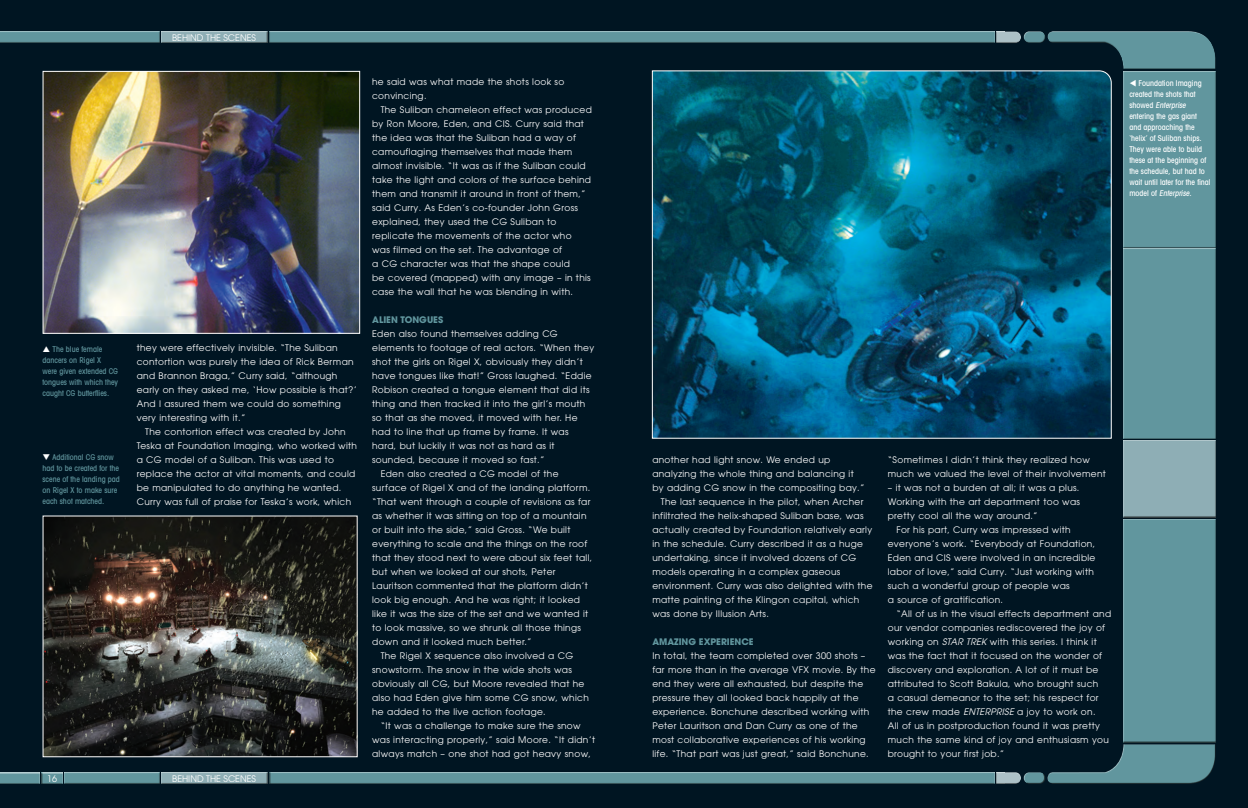
<style>
.page{position:relative;width:1248px;height:808px;background:#fff}
.page>*{position:absolute;margin:0;border:0;box-sizing:border-box;transform-origin:0 0}
.t1{font:9px/14px "Avant Garde";letter-spacing:.035em;color:#fff}
.t2{font:9px "Avant Garde";color:#fff}
.t3{font:700 9px "Avant Garde";color:#61969e}
.t4{font:500 condensed 8px/11px "Avant Garde LT";color:#fff}
.t5{font:500 condensed 8px/11px "Avant Garde LT";color:#61969e}
.s1{color:#fff}
.s2{font-family:"Avant Garde LT";font-style:italic}
.s3{font-style:italic}
</style>
<div class="page">
<div style="left:0;top:0;width:1247px;height:808px;background:#001522"></div>
<div style="left:160px;top:31px;width:108px;height:12px;background:#8eaeb5"></div>
<div style="left:160px;top:772px;width:108px;height:12px;background:#8eaeb5"></div>
<div style="left:0;top:31px;width:160px;height:12px;background:#61969e"></div>
<div style="left:63px;top:772px;width:97px;height:12px;background:#61969e"></div>
<div style="left:40px;top:772px;width:23px;height:12px;background:#231f20;opacity:.75"></div>
<div style="left:0;top:772px;width:40px;height:12px;background:#231f20;opacity:.75"></div>
<div style="left:995px;top:31px;width:26px;height:12px;background:#231f20;opacity:.75"></div>
<div style="left:1023px;top:30px;width:23px;height:10px;background:#fff;opacity:.75"></div>
<div style="left:1023px;top:33px;width:23px;height:10px;background:#231f20;opacity:.75"></div>
<div style="left:1023px;top:772px;width:20px;height:12px;background:#fff;opacity:.75"></div>
<div style="left:1024px;top:772px;width:22px;height:13px;background:#231f20;opacity:.75"></div>
<div style="left:268px;top:31px;width:727px;height:12px;background:#61969e"></div>
<div style="left:1121px;top:440px;width:95px;height:78px;background:#8eaeb5"></div>
<div style="left:1121px;top:248px;width:95px;height:192px;background:#61969e"></div>
<div style="left:1121px;top:518px;width:95px;height:226px;background:#61969e"></div>
<div style="left:1121px;top:71px;width:95px;height:179px;background:#61969e"></div>
<div style="left:995px;top:772px;width:26px;height:12px;background:#231f20;opacity:.75"></div>
<div style="left:269px;top:772px;width:726px;height:12px;background:#61969e"></div>
<div style="left:1048px;top:743px;width:167px;height:41px;background:#231f20;opacity:.75"></div>
<div style="left:1046px;top:31px;width:167px;height:39px;background:#fff;opacity:.75"></div>
<div style="left:1046px;top:39px;width:170px;height:31px;background:#231f20;opacity:.75"></div>
<svg style="left:651px;top:70px;width:461px;height:369px;background:#045672"></svg>
<img style="left:45px;top:517px;width:310px;height:238px">
<img style="left:45px;top:73px;width:313px;height:259px">
<div style="left:43px;top:71px;width:317px;height:263px;border:1px solid #fff"></div>
<p class="t2" style="left:172px;top:32px;width:85px">BEHIND THE SCENES</p>
<p class="t1" style="left:372px;top:75px;width:194px">he said was what made the shots look so convincing.</p>
<p class="t1" style="left:372px;top:103px;width:221px;text-indent:9px">The Suliban chameleon effect was produced by Ron Moore, Eden, and CIS. Curry said that the idea was that the Suliban had a way of camouflaging themselves that made them almost invisible. “It was as if the Suliban could take the light and colors of the surface behind them and transmit it around in front of them,” said Curry. As Eden’s co-founder John Gross explained, they used the CG Suliban to replicate the movements of the actor who<br>was filmed on the set. The advantage of<br>a CG character was that the shape could<br>be covered (mapped) with any image – in this case the wall that he was blending in with.</p>
<p class="t3" style="left:372px;top:314px;width:72px">ALIEN TONGUES</p>
<p class="t1" style="left:372px;top:327px;width:187px">Eden also found themselves adding CG</p>
<p class="t1" style="left:372px;top:341px;width:223px">elements to footage of real actors. “When they</p>
<p class="t1" style="left:372px;top:355px;width:212px">shot the girls on Rigel X, obviously they didn’t</p>
<p class="t1" style="left:372px;top:369px;width:221px">have tongues like that!” Gross laughed. “Eddie</p>
<p class="t1" style="left:372px;top:383px;width:219px">Robison created a tongue element that did its</p>
<p class="t1" style="left:372px;top:397px;width:215px">thing and then tracked it into the girl’s mouth</p>
<p class="t1" style="left:372px;top:411px;width:207px">so that as she moved, it moved with her. He</p>
<p class="t1" style="left:372px;top:425px;width:198px">had to line that up frame by frame. It was</p>
<p class="t1" style="left:372px;top:439px;width:184px">hard, but luckily it was not as hard as it</p>
<p class="t1" style="left:372px;top:453px;width:174px">sounded, because it moved so fast.”</p>
<p class="t1" style="left:380px;top:467px;width:179px">Eden also created a CG model of the</p>
<p class="t1" style="left:372px;top:481px;width:219px">surface of Rigel X and of the landing platform.</p>
<p class="t1" style="left:372px;top:495px;width:220px">“That went through a couple of revisions as far</p>
<p class="t1" style="left:372px;top:509px;width:216px">as whether it was sitting on top of a mountain</p>
<p class="t1" style="left:372px;top:523px;width:200px">or built into the side,” said Gross. “We built</p>
<p class="t1" style="left:372px;top:537px;width:216px">everything to scale and the things on the roof</p>
<p class="t1" style="left:372px;top:551px;width:221px">that they stood next to were about six feet tall,</p>
<p class="t1" style="left:372px;top:565px;width:185px">but when we looked at our shots, Peter</p>
<p class="t1" style="left:372px;top:579px;width:217px">Lauritson commented that the platform didn’t</p>
<p class="t1" style="left:372px;top:593px;width:209px">look big enough. And he was right; it looked</p>
<p class="t1" style="left:372px;top:607px;width:217px">like it was the size of the set and we wanted it</p>
<p class="t1" style="left:372px;top:621px;width:210px">to look massive, so we shrunk all those things</p>
<p class="t1" style="left:372px;top:635px;width:161px">down and it looked much better.”</p>
<p class="t1" style="left:380px;top:649px;width:194px">The Rigel X sequence also involved a CG</p>
<p class="t1" style="left:372px;top:663px;width:201px">snowstorm. The snow in the wide shots was</p>
<p class="t1" style="left:372px;top:677px;width:214px">obviously all CG, but Moore revealed that he</p>
<p class="t1" style="left:372px;top:691px;width:218px">also had Eden give him some CG snow, which</p>
<p class="t1" style="left:372px;top:705px;width:175px">he added to the live action footage.</p>
<p class="t1" style="left:380px;top:719px;width:201px">“It was a challenge to make sure the snow</p>
<p class="t1" style="left:372px;top:733px;width:224px">was interacting properly,” said Moore. “It didn’t</p>
<p class="t1" style="left:372px;top:747px;width:220px">always match – one shot had got heavy snow,</p>
<p class="t1" style="left:137px;top:341px;width:222px">they were effectively invisible. “The Suliban contortion was purely the idea of Rick Berman and Brannon Braga,” Curry said, “although early on they asked me, ‘How possible is that?’ And I assured them we could do something very interesting with it.”</p>
<p class="t1" style="left:137px;top:425px;width:222px;text-indent:9px">The contortion effect was created by John Teska at Foundation Imaging, who worked with a CG model of a Suliban. This was used to replace the actor at vital moments, and could be manipulated to do anything he wanted.<br>Curry was full of praise for Teska’s work, which</p>
<p class="t5" style="left:43px;top:344px;width:77px;text-indent:10px">The blue female dancers on Rigel X<br>were given extended CG tongues with which they caught CG butterflies.</p>
<p class="t5" style="left:43px;top:452px;width:79px"><span class="s1">❑</span> Additional CG snow had to be created for the scene of the landing pad on Rigel X to make sure each shot matched.</p>
<p class="t1" style="left:652px;top:453px;width:179px">another had light snow. We ended up</p>
<p class="t1" style="left:652px;top:467px;width:203px">analyzing the whole thing and balancing it</p>
<p class="t1" style="left:652px;top:481px;width:213px">by adding CG snow in the compositing bay.”</p>
<p class="t1" style="left:660px;top:495px;width:204px">The last sequence in the pilot, when Archer</p>
<p class="t1" style="left:652px;top:509px;width:213px">infiltrated the helix-shaped Suliban base, was</p>
<p class="t1" style="left:652px;top:523px;width:221px">actually created by Foundation relatively early</p>
<p class="t1" style="left:652px;top:537px;width:212px">in the schedule. Curry described it as a huge</p>
<p class="t1" style="left:652px;top:551px;width:205px">undertaking, since it involved dozens of CG</p>
<p class="t1" style="left:652px;top:565px;width:189px">models operating in a complex gaseous</p>
<p class="t1" style="left:652px;top:579px;width:222px">environment. Curry was also delighted with the</p>
<p class="t1" style="left:652px;top:593px;width:208px">matte painting of the Klingon capital, which</p>
<p class="t1" style="left:652px;top:607px;width:118px">was done by Illusion Arts.</p>
<p class="t3" style="left:652px;top:636px;width:103px">AMAZING EXPERIENCE</p>
<p class="t1" style="left:652px;top:649px;width:225px">In total, the team completed over 300 shots – far more than in the average VFX movie. By the end they were all exhausted, but despite the pressure they all looked back happily at the experience. Bonchune described working with Peter Lauritson and Dan Curry as one of the most collaborative experiences of his working life. “That part was just great,” said Bonchune.</p>
<p class="t1" style="left:47px;top:771px;width:11px">16</p>
<p class="t2" style="left:172px;top:773px;width:85px">BEHIND THE SCENES</p>
<p class="t1" style="left:887px;top:453px;width:219px">“Sometimes I didn’t think they realized how much we valued the level of their involvement</p>
<p class="t1" style="left:887px;top:481px;width:194px;text-align:justify">– it was not a burden at all; it was a plus.<br>Working with the art department too was pretty cool all the way around.”</p>
<p class="t1" style="left:887px;top:523px;width:209px;text-indent:9px">For his part, Curry was impressed with everyone’s work. “Everybody at Foundation, Eden and CIS were involved in an incredible labor of love,” said Curry. “Just working with such a wonderful group of people was<br>a source of gratification.</p>
<p class="t1" style="left:887px;top:607px;width:225px;text-indent:9px">“All of us in the visual effects department and our vendor companies rediscovered the joy of working on <span class="s2">STAR TREK</span> with this series. I think it was the fact that it focused on the wonder of discovery and exploration. A lot of it must be attributed to Scott Bakula, who brought such<br>a casual demeanor to the set; his respect for the crew made <span class="s2">ENTERPRISE</span> a joy to work on.<br>All of us in postproduction found it was pretty much the same kind of joy and enthusiasm you brought to your first job.”</p>
<p class="t4" style="left:1129px;top:78px;width:83px">▼ Foundation Imaging created the shots that<br>s h o w e d <span class="s3">Enterprise </span>entering the gas giant and approaching the ‘helix’ of Suliban ships.<br>They were able to build these at the beginning of the schedule, but had to wait until later for the final m o d e l o f <span class="s3">Enterprise</span>.</p>
</div>
